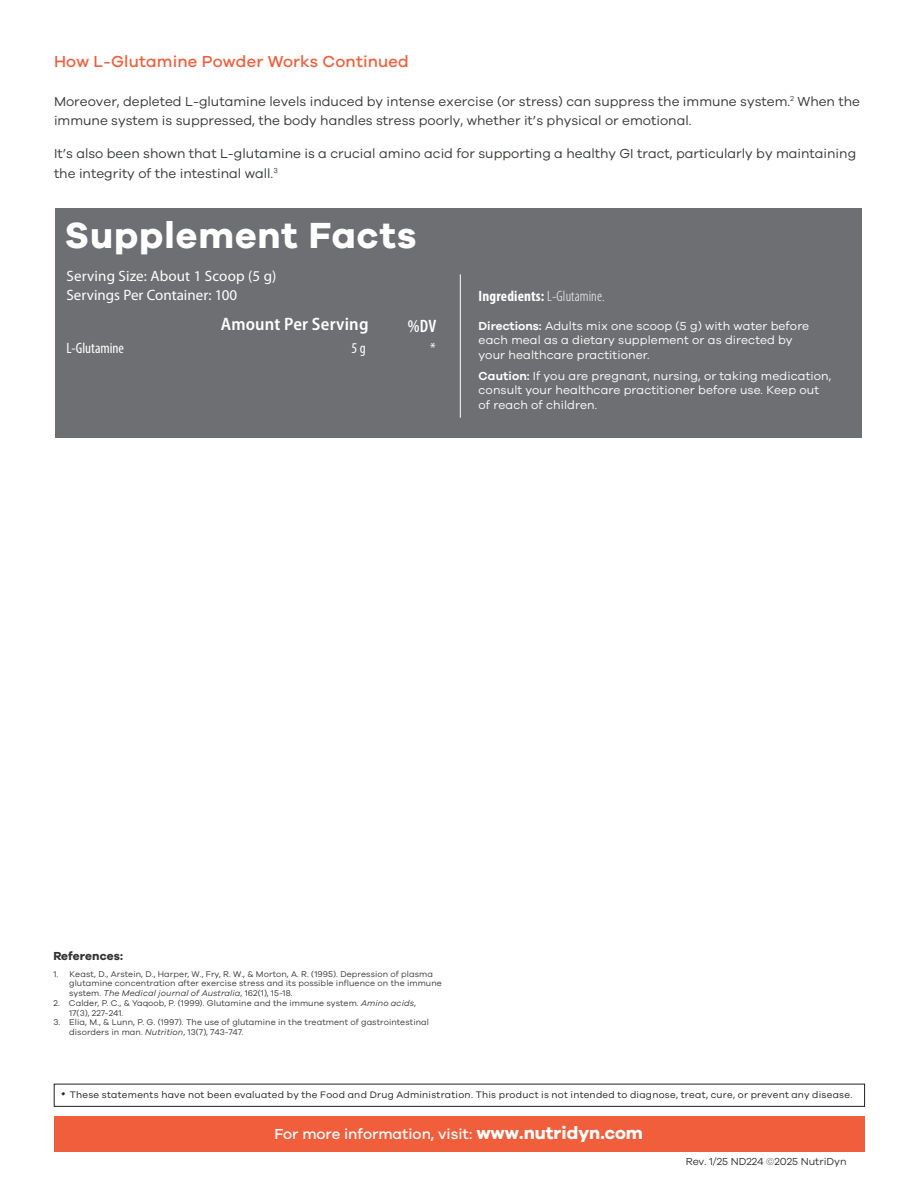
<style>
.page{position:relative;width:918px;height:1188px;background:#fff}
.page>*{position:absolute;margin:0;border:0;box-sizing:border-box;transform-origin:0 0}
.t1{font:700 37.5px "Galano Grotesque";letter-spacing:.025em;color:#fff}
.t2{font:600 semi-condensed 18px "Myriad Pro";letter-spacing:.01em;color:#fff}
.t3{font:600 condensed 18px "Myriad Pro";color:#fff}
.t4{font:500 16.5px "Galano Grotesque";letter-spacing:.01em;color:#f15e3c}
.t5{font:15px "Myriad Pro";letter-spacing:.005em;color:#fff}
.t6{font:500 15px "Galano Grotesque";color:#fff}
.t7{font:700 condensed 15px "Myriad Pro";letter-spacing:.01em;color:#fff}
.t8{font:condensed 15px "Myriad Pro";color:#fff}
.t9{font:13.5px/19.5px "Galano Grotesque";color:#363a36}
.t10{font:12px/14.4px "Galano Grotesque";letter-spacing:.01em;color:#fff}
.t11{font:700 12px "Galano Grotesque";letter-spacing:.01em;color:#323332}
.t12{font:10.5px "Galano Grotesque";color:#323332}
.t13{font:9.75px "Galano Grotesque";letter-spacing:.025em;color:#231f20}
.t14{font:8.7px/9.8px "Galano Grotesque";letter-spacing:.01em;color:#363a36}
.s1{font-weight:300}
.s2{font-weight:600}
.s3{font-style:italic}
.s4{font-weight:700;font-size:18px}
.s5{color:#6f6b6b}
</style>
<div class="page">
<div style="left:54px;top:1116px;width:811px;height:35px;background:#f15e3c"></div>
<div style="left:56px;top:208px;width:806px;height:230px;background:#6d6f72"></div>
<div style="left:54px;top:1084px;width:811px;height:23px;border:1px solid #231f20"></div>
<hr style="left:460px;top:274px;width:1px;height:144px;background:#fff">
<p class="t4" style="left:54px;top:51px;width:356px">How L-Glutamine Powder Works Continued</p>
<p class="t9" style="left:54px;top:91px;width:808px">Moreover, depleted L-glutamine levels induced by intense exercise (or stress) can suppress the immune system.<sup>2</sup> When the immune system is suppressed, the body handles stress poorly, whether it’s physical or emotional.</p>
<p class="t9" style="left:54px;top:144px;width:804px">It’s also been shown that L-glutamine is a crucial amino acid for supporting a healthy GI tract, particularly by maintaining the integrity of the intestinal wall.<sup>3</sup></p>
<p class="t1" style="left:65px;top:212px;width:353px">Supplement Facts</p>
<p class="t5" style="left:66px;top:268px;width:212px">Serving Size: About 1 Scoop (5 g)</p>
<p class="t5" style="left:66px;top:287px;width:172px">Servings Per Container: 100</p>
<p class="t8" style="left:66px;top:339px;width:59px">L-Glutamine</p>
<p class="t8" style="left:352px;top:339px;width:16px">5 g</p>
<p class="t8" style="left:430px;top:339px;width:7px">*</p>
<p class="t2" style="left:221px;top:314px;width:149px">Amount Per Serving</p>
<p class="t3" style="left:408px;top:316px;width:30px">%DV</p>
<p class="t7" style="left:479px;top:286px;width:128px">Ingredients: <span class="s1">L-Glutamine.</span></p>
<p class="t10" style="left:479px;top:318px;width:332px"><span class="s2">Directions:</span> Adults mix one scoop (5 g) with water before each meal as a dietary supplement or as directed by your healthcare practitioner.</p>
<p class="t10" style="left:479px;top:368px;width:354px"><span class="s2">Caution:</span> If you are pregnant, nursing, or taking medication, consult your healthcare practitioner before use. Keep out of reach of children.</p>
<p class="t11" style="left:53px;top:949px;width:71px">References:</p>
<p class="t14" style="left:69px;top:969px;width:374px;text-indent:-16px">1. Keast, D., Arstein, D., Harper, W., Fry, R. W., &amp; Morton, A. R. (1995). Depression of plasma glutamine concentration after exercise stress and its possible influence on the immune system. <span class="s3">The Medical journal of Australia</span>, 162(1), 15-18.</p>
<p class="t14" style="left:69px;top:998px;width:348px;text-indent:-16px">2. Calder, P. C., &amp; Yaqoob, P. (1999). Glutamine and the immune system. <span class="s3">Amino acids</span>,<br>17(3), 227-241.</p>
<p class="t14" style="left:69px;top:1017px;width:361px;text-indent:-16px">3. Elia, M., &amp; Lunn, P. G. (1997). The use of glutamine in the treatment of gastrointestinal disorders in man. <span class="s3">Nutrition</span>, 13(7), 743-747.</p>
<p class="t13" style="left:70px;top:1089px;width:784px">These statements have not been evaluated by the Food and Drug Administration. This product is not intended to diagnose, treat, cure, or prevent any disease.</p>
<p class="t6" style="left:275px;top:1125px;width:370px">For more information, visit: <span class="s4">www.nutridyn.com</span></p>
<p class="t12" style="left:686px;top:1155px;width:162px">Rev. 1/25 ND224 <span class="s5">©</span>2025 NutriDyn</p>
</div>
